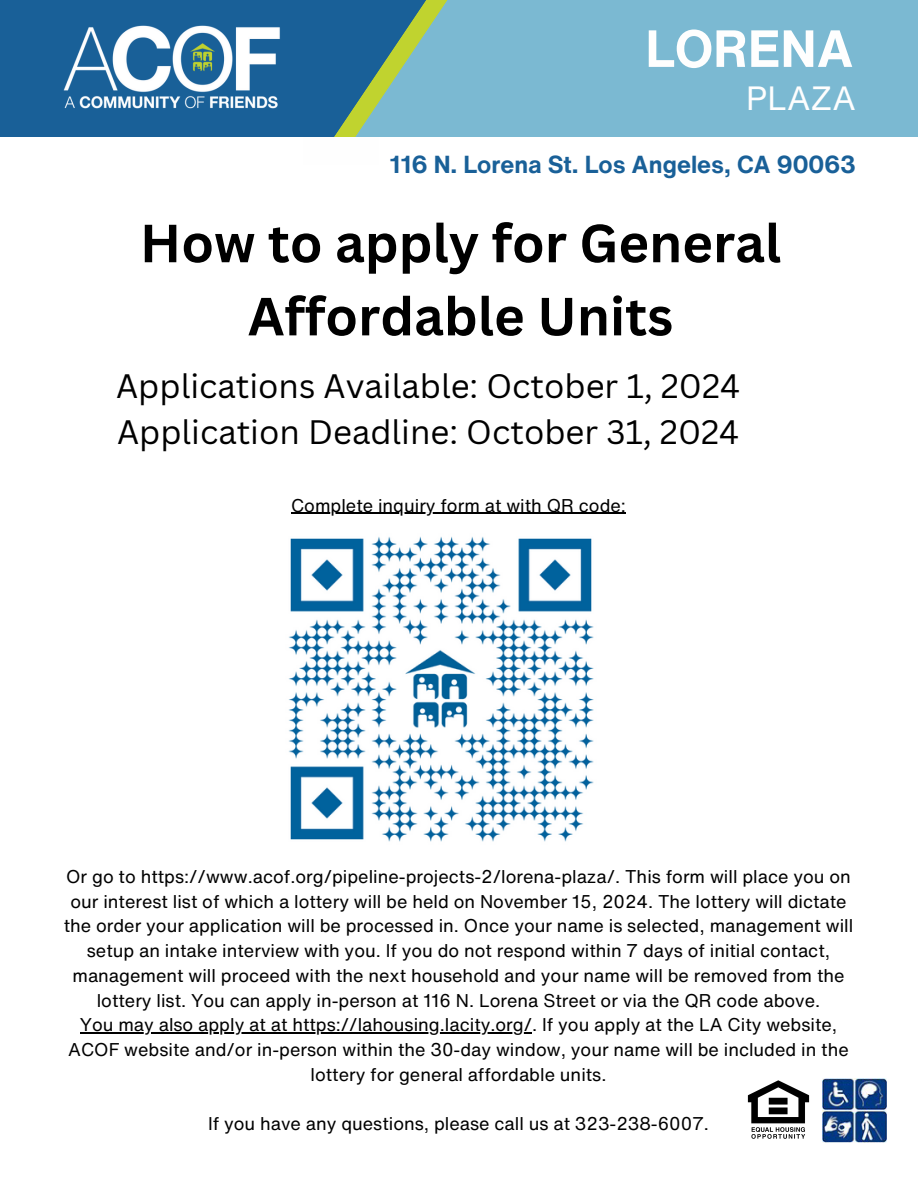
<style>
.page{position:relative;width:918px;height:1188px;background:#fff}
.page>*{position:absolute;margin:0;border:0;box-sizing:border-box;transform-origin:0 0}
.t1{font:700 52.5px/73.2px "Canva Sans";color:#000;text-align:center}
.t2{font:700 51.3px "Helvetica Now Text";color:#fefefe}
.t3{font:33px/46.2px "Canva Sans";color:#000}
.t4{font:32.85px "Helvetica Now Text";color:#fefefe}
.t5{font:700 24px "Helvetica Now Text";color:#196098}
.t6{font:18px/24.8px "Helvetica Now Text";color:#000;text-align:center}
</style>
<div class="page">
<div style="left:321px;top:0;width:597px;height:137px;background:#7bb9d2"></div>
<div style="left:0;top:0;width:335px;height:137px;background:#196098"></div>
<svg style="left:259px;top:0;width:189px;height:137px"></svg>
<img style="left:63px;top:26px;width:219px;height:82px">
<img style="left:288px;top:536px;width:306px;height:306px">
<hr style="left:291px;top:513px;width:335px;height:1px;background:#000">
<hr style="left:80px;top:1032px;width:212px;height:2px;background:#000">
<hr style="left:292px;top:1032px;width:240px;height:2px;background:#000">
<img style="left:823px;top:1079px;width:64px;height:64px">
<img style="left:747px;top:1080px;width:63px;height:59px">
<h3 class="t2" style="left:645px;top:10px;width:210px">LORENA</h3>
<h5 class="t4" style="left:746px;top:73px;width:111px">PLAZA</h5>
<h2 class="t5" style="left:390px;top:147px;width:468px">116 N. Lorena St. Los Angeles, CA 90063</h2>
<h4 class="t1" style="left:140px;top:205px;width:643px">How to apply for General<br>Affordable Units</h4>
<p class="t3" style="left:116px;top:362px;width:625px">Applications Available: October 1, 2024<br>Application Deadline: October 31, 2024</p>
<p class="t6" style="left:291px;top:492px;width:336px">Complete inquiry form at with QR code:</p>
<p class="t6" style="left:64px;top:864px;width:791px">Or go to https://www.acof.org/pipeline-projects-2/lorena-plaza/. This form will place you on our interest list of which a lottery will be held on November 15, 2024. The lottery will dictate the order your application will be processed in. Once your name is selected, management will setup an intake interview with you. If you do not respond within 7 days of initial contact, management will proceed with the next household and your name will be removed from the lottery list. You can apply in-person at 116 N. Lorena Street or via the QR code above.</p>
<p class="t6" style="left:80px;top:1012px;width:759px">You may also apply at at https://lahousing.lacity.org/. If you apply at the LA City website,</p>
<p class="t6" style="left:68px;top:1037px;width:782px">ACOF website and/or in-person within the 30-day window, your name will be included in the lottery for general affordable units.</p>
<p class="t6" style="left:208px;top:1111px;width:502px">If you have any questions, please call us at 323-238-6007.</p>
</div>
